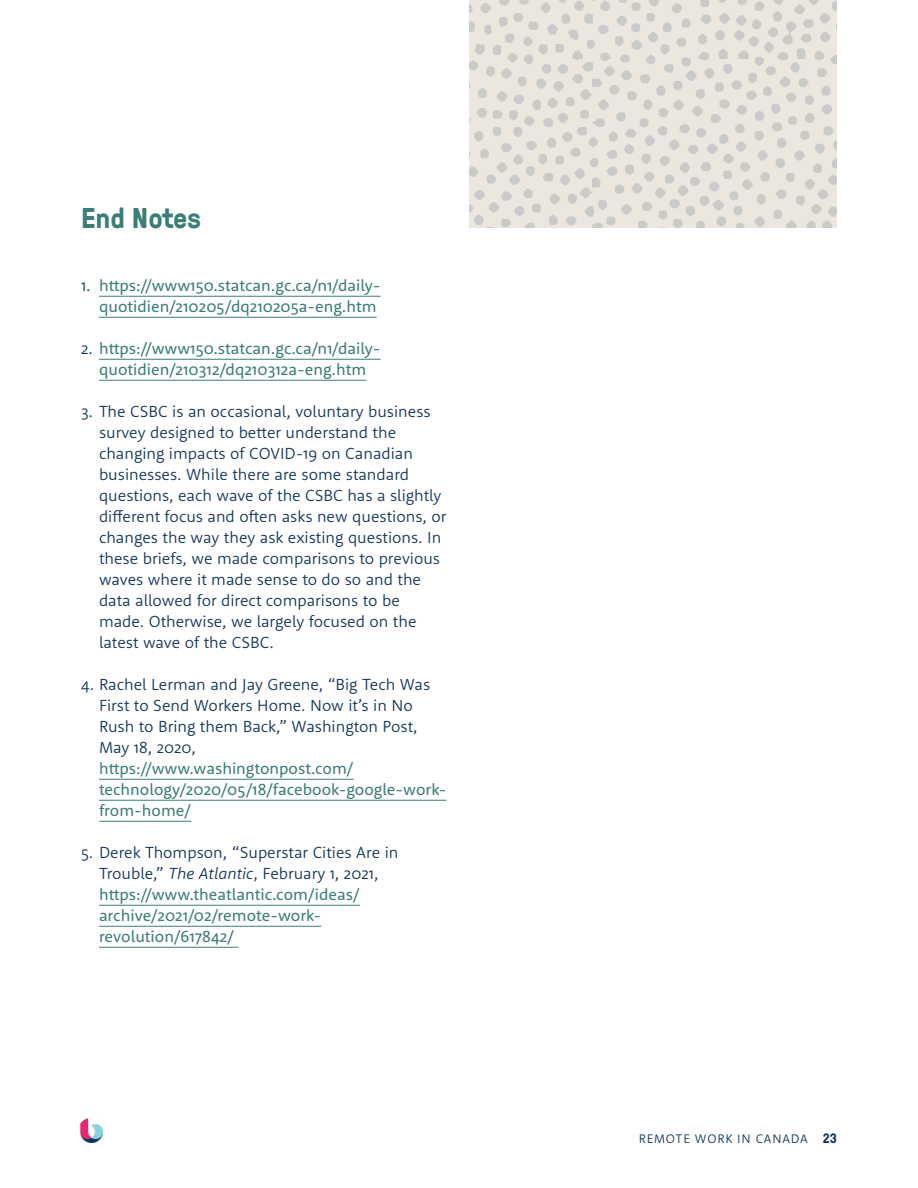
<style>
.page{position:relative;width:918px;height:1188px;background:#fff}
.page>*{position:absolute;margin:0;border:0;box-sizing:border-box;transform-origin:0 0}
.t1{font:700 28.5px "GT Pressura";color:#3c7d78}
.t2{font:300 16.5px/21px "Rooney Sans";color:#14365d}
.t3{font:16.5px/21px "Rooney Sans";color:#3c7d78}
.t4{font:300 12.75px "Rooney Sans";letter-spacing:.065em;color:#14365d}
.s1{font-weight:300;color:#14365d}
.s2{font-weight:300;font-style:italic;color:#14365d}
.s3{font-family:"GT Pressura";font-weight:700;font-size:13.5px}
</style>
<div class="page">
<img style="left:81px;top:1119px;width:22px;height:23px">
<hr style="left:99px;top:296px;width:282px;height:1px;background:#3c7d78">
<hr style="left:99px;top:317px;width:278px;height:1px;background:#3c7d78">
<hr style="left:99px;top:359px;width:282px;height:1px;background:#3c7d78">
<hr style="left:99px;top:380px;width:267px;height:1px;background:#3c7d78">
<hr style="left:99px;top:779px;width:255px;height:1px;background:#3c7d78">
<hr style="left:99px;top:800px;width:348px;height:1px;background:#3c7d78">
<hr style="left:99px;top:821px;width:92px;height:1px;background:#3c7d78">
<hr style="left:99px;top:905px;width:261px;height:1px;background:#3c7d78">
<hr style="left:99px;top:926px;width:222px;height:1px;background:#3c7d78">
<hr style="left:99px;top:947px;width:140px;height:1px;background:#3c7d78">
<svg style="left:470px;top:0;width:367px;height:228px;background:#e3dfd9"></svg>
<h1 class="t1" style="left:81px;top:197px;width:122px">End Notes</h1>
<p class="t3" style="left:81px;top:274px;width:301px;text-align:right"><span class="s1">1.</span> https://www150.statcan.gc.ca/n1/daily&shy;quotidien/210205/dq210205a-eng.htm</p>
<p class="t3" style="left:81px;top:337px;width:301px;text-align:center"><span class="s1">2.</span> https://www150.statcan.gc.ca/n1/daily&shy;quotidien/210312/dq210312a-eng.htm</p>
<p class="t2" style="left:99px;top:400px;width:349px;text-indent:-18px">3. The CSBC is an occasional, voluntary business survey designed to better understand the changing impacts of COVID-19 on Canadian businesses. While there are some standard questions, each wave of the CSBC has a slightly different focus and often asks new questions, or changes the way they ask existing questions. In these briefs, we made comparisons to previous waves where it made sense to do so and the data allowed for direct comparisons to be made. Otherwise, we largely focused on the latest wave of the CSBC.</p>
<p class="t2" style="left:99px;top:673px;width:333px;text-indent:-18px">4. Rachel Lerman and Jay Greene, “Big Tech Was First to Send Workers Home. Now it’s in No Rush to Bring them Back,” Washington Post, May 18, 2020,</p>
<p class="t3" style="left:99px;top:757px;width:349px">https://www.washingtonpost.com/ technology/2020/05/18/facebook-google-work&shy;from-home/</p>
<p class="t3" style="left:99px;top:841px;width:301px;text-indent:-18px"><span class="s1">5. Derek Thompson, “Superstar Cities Are in Trouble,”</span> <span class="s2">The Atlantic</span><span class="s1">, February 1, 2021, </span>https://www.theatlantic.com/ideas/ archive/2021/02/remote-work&shy;revolution/617842/</p>
<p class="t4" style="left:639px;top:1130px;width:200px">REMOTE WORK IN CANADA <span class="s3">23</span></p>
</div>
